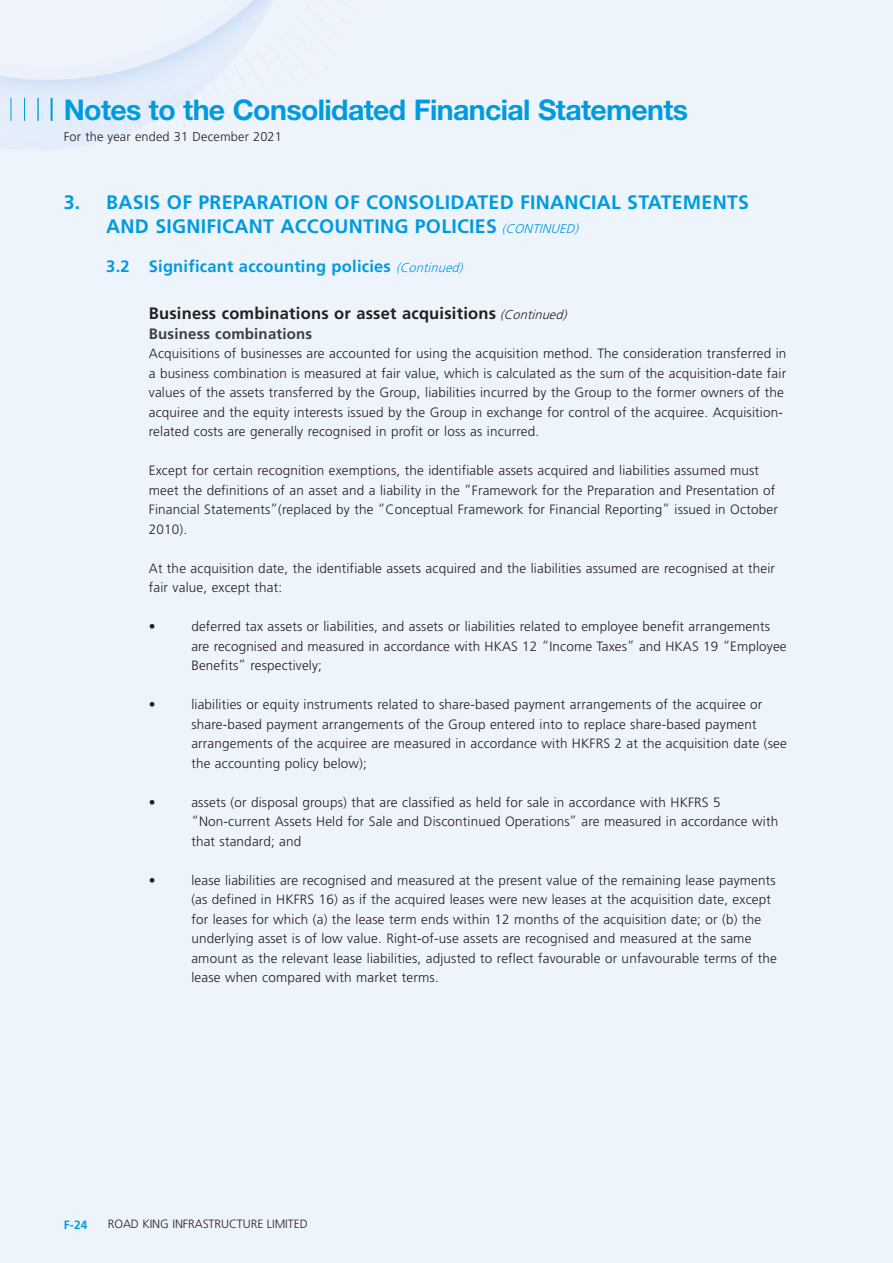
<style>
.page{position:relative;width:893px;height:1263px;background:#eef4fc}
.page>*{position:absolute;margin:0;border:0;box-sizing:border-box;transform-origin:0 0}
.t1{font:700 28.5px "Helvetica Neue LT Std";letter-spacing:-.02em;color:#009bdf}
.Heading_1{font:700 19.5px/24px "Frutiger LT Std";letter-spacing:.015em;color:#009bdf}
.Heading_3{font:700 16.5px "Frutiger LT Std";letter-spacing:.015em;color:#231f20}
.Heading_2{font:700 16.5px "Frutiger LT Std";letter-spacing:.015em;color:#009bdf}
.Heading_4{font:700 15px "Frutiger LT Std";letter-spacing:.015em;color:#3e3e3f}
.Body_Text{font:300 13.5px/19.5px "Frutiger LT Std";letter-spacing:.015em;color:#231f20}
.t2{font:300 12.75px "Frutiger LT Std";letter-spacing:.015em;color:#231f20}
.t3{font:300 12px "Frutiger LT Std";letter-spacing:-.005em;color:#231f20}
.t4{font:700 12px "Frutiger LT Std";color:#009bdf}
.s1{font-weight:300;font-style:italic;font-size:12.75px}
</style>
<div class="page">
<img style="left:0;top:0;width:273px;height:150px">
<svg style="left:11px;top:98px;width:1px;height:23px"></svg>
<svg style="left:24px;top:98px;width:1px;height:23px"></svg>
<hr style="left:37px;top:98px;width:2px;height:23px;background:#009bdf">
<hr style="left:51px;top:98px;width:2px;height:23px;background:#009bdf">
<h1 class="t1" style="left:64px;top:92px;width:626px">Notes to the Consolidated Financial Statements</h1>
<p class="t2" style="left:64px;top:129px;width:220px">For the year ended 31 December 2021</p>
<p class="Heading_1" style="left:106px;top:190px;width:644px;text-indent:-43px">3. BASIS OF PREPARATION OF CONSOLIDATED FINANCIAL STATEMENTS<br>AND SIGNIFICANT ACCOUNTING POLICIES <span class="s1">(CONTINUED)</span></p>
<p class="Heading_2" style="left:106px;top:256px;width:362px">3.2 Significant accounting policies <span class="s1">(Continued)</span></p>
<p class="Heading_3" style="left:149px;top:304px;width:423px">Business combinations or asset acquisitions <span class="s1">(Continued)</span></p>
<p class="Heading_4" style="left:149px;top:324px;width:165px">Business combinations</p>
<p class="Body_Text" style="left:149px;top:344px;width:639px">Acquisitions of businesses are accounted for using the acquisition method. The consideration transferred in a business combination is measured at fair value, which is calculated as the sum of the acquisition-date fair values of the assets transferred by the Group, liabilities incurred by the Group to the former owners of the acquiree and the equity interests issued by the Group in exchange for control of the acquiree. Acquisition&shy;related costs are generally recognised in profit or loss as incurred.</p>
<p class="Body_Text" style="left:149px;top:461px;width:630px">Except for certain recognition exemptions, the identifiable assets acquired and liabilities assumed must meet the definitions of an asset and a liability in the “Framework for the Preparation and Presentation of Financial Statements”(replaced by the “Conceptual Framework for Financial Reporting” issued in October 2010).</p>
<p class="Body_Text" style="left:149px;top:558px;width:628px">At the acquisition date, the identifiable assets acquired and the liabilities assumed are recognised at their fair value, except that:</p>
<p class="Body_Text" style="left:149px;top:617px;width:8px">•</p>
<p class="Body_Text" style="left:191px;top:617px;width:597px">deferred tax assets or liabilities, and assets or liabilities related to employee benefit arrangements are recognised and measured in accordance with HKAS 12 “Income Taxes” and HKAS 19 “Employee<br>Benefits” respectively;</p>
<p class="Body_Text" style="left:149px;top:695px;width:8px">•</p>
<p class="Body_Text" style="left:191px;top:695px;width:597px">liabilities or equity instruments related to share-based payment arrangements of the acquiree or share-based payment arrangements of the Group entered into to replace share-based payment arrangements of the acquiree are measured in accordance with HKFRS 2 at the acquisition date (see the accounting policy below);</p>
<p class="Body_Text" style="left:149px;top:792px;width:8px">•</p>
<p class="Body_Text" style="left:191px;top:792px;width:588px">assets (or disposal groups) that are classified as held for sale in accordance with HKFRS 5 “Non-current Assets Held for Sale and Discontinued Operations” are measured in accordance with that standard; and</p>
<p class="Body_Text" style="left:149px;top:870px;width:8px">•</p>
<p class="Body_Text" style="left:191px;top:870px;width:587px">lease liabilities are recognised and measured at the present value of the remaining lease payments (as defined in HKFRS 16) as if the acquired leases were new leases at the acquisition date, except for leases for which (a) the lease term ends within 12 months of the acquisition date; or (b) the underlying asset is of low value. Right-of-use assets are recognised and measured at the same amount as the relevant lease liabilities, adjusted to reflect favourable or unfavourable terms of the lease when compared with market terms.</p>
<p class="t4" style="left:64px;top:1217px;width:25px">F-24</p>
<p class="t3" style="left:108px;top:1217px;width:201px">ROAD KING INFRASTRUCTURE LIMITED</p>
</div>
